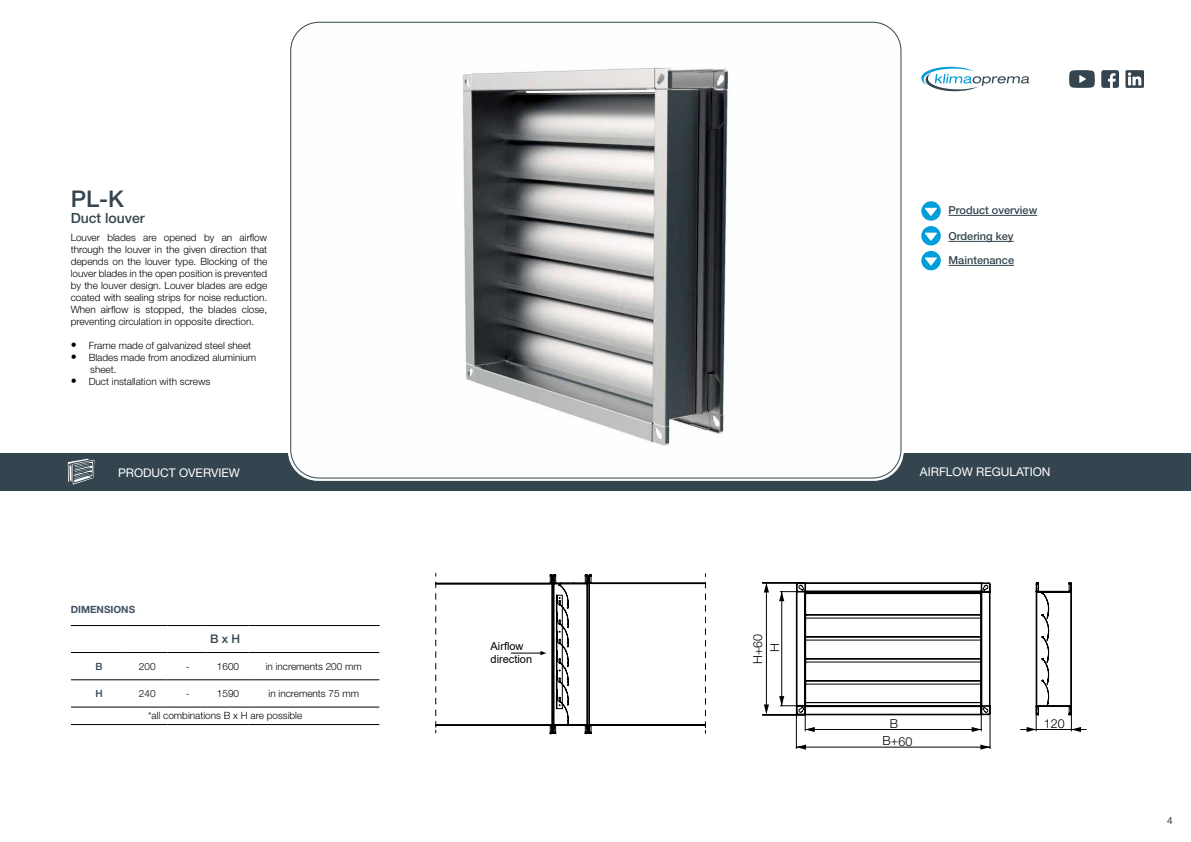
<style>
.page{position:relative;width:1191px;height:842px;background:#fff}
.page>*{position:absolute;margin:0;border:0;box-sizing:border-box;transform-origin:0 0}
.t1{font:500 23px "Helvetica Neue LT Pro";color:#34454f}
.t2{font:500 14px "Helvetica Neue LT Pro";color:#34454f}
.t3{font:300 12.4px "Helvetica Neue LT Pro";color:#000}
.t4{font:12px "Helvetica Neue LT Pro";color:#fff}
.t5{font:500 12px "Helvetica Neue LT Pro";color:#34454f}
.t6{font:500 11px/24px "Helvetica Neue LT Pro";color:#34454f}
.t7{font:11px/13.2px "Arial";color:#000}
.t8{font:300 10px/12px "Helvetica Neue LT Pro";color:#000;text-align:justify}
.t9{font:700 10px "Helvetica Neue LT Pro";color:#425263}
.t10{font:500 10px "Helvetica Neue LT Pro";color:#34454f}
.s1{font-size:12px}
</style>
<div class="page">
<div style="left:0;top:453px;width:1191px;height:37px;background:#34454f"></div>
<svg style="left:1101px;top:70px;width:18px;height:18px"></svg>
<svg style="left:1125px;top:70px;width:19px;height:18px"></svg>
<svg style="left:1069px;top:70px;width:26px;height:18px"></svg>
<hr style="left:948px;top:215px;width:89px;height:1px;background:#34454f">
<hr style="left:948px;top:241px;width:65px;height:1px;background:#34454f">
<hr style="left:948px;top:265px;width:66px;height:1px;background:#34454f">
<svg style="left:921px;top:201px;width:19px;height:44px"></svg>
<svg style="left:921px;top:67px;width:108px;height:24px"></svg>
<svg style="left:921px;top:251px;width:19px;height:19px"></svg>
<svg style="left:67px;top:458px;width:28px;height:27px"></svg>
<hr style="left:1020px;top:729px;width:66px;height:1px;background:#000">
<hr style="left:762px;top:715px;width:43px;height:1px;background:#000">
<div style="left:762px;top:714px;width:43px;height:1px;border:1px solid #000"></div>
<hr style="left:762px;top:583px;width:43px;height:1px;background:#000">
<div style="left:762px;top:582px;width:44px;height:1px;border:1px solid #000"></div>
<hr style="left:796px;top:705px;width:1px;height:43px;background:#000">
<hr style="left:989px;top:706px;width:1px;height:42px;background:#000">
<hr style="left:796px;top:747px;width:194px;height:1px;background:#000">
<hr style="left:766px;top:587px;width:1px;height:123px;background:#000">
<svg style="left:980px;top:744px;width:10px;height:6px"></svg>
<svg style="left:796px;top:744px;width:10px;height:6px"></svg>
<svg style="left:764px;top:704px;width:5px;height:11px"></svg>
<svg style="left:764px;top:583px;width:5px;height:9px"></svg>
<svg style="left:779px;top:582px;width:302px;height:150px"></svg>
<img style="left:291px;top:22px;width:610px;height:456px">
<hr style="left:71px;top:625px;width:56px;height:1px;background:#000">
<hr style="left:127px;top:625px;width:40px;height:1px;background:#000">
<hr style="left:167px;top:625px;width:41px;height:1px;background:#000">
<hr style="left:208px;top:625px;width:40px;height:1px;background:#000">
<hr style="left:248px;top:625px;width:131px;height:1px;background:#000">
<hr style="left:71px;top:652px;width:56px;height:1px;background:#000">
<hr style="left:127px;top:652px;width:40px;height:1px;background:#000">
<hr style="left:167px;top:652px;width:41px;height:1px;background:#000">
<hr style="left:208px;top:652px;width:40px;height:1px;background:#000">
<hr style="left:248px;top:652px;width:131px;height:1px;background:#000">
<hr style="left:71px;top:680px;width:56px;height:1px;background:#000">
<hr style="left:127px;top:680px;width:40px;height:1px;background:#000">
<hr style="left:167px;top:680px;width:41px;height:1px;background:#000">
<hr style="left:208px;top:680px;width:40px;height:1px;background:#000">
<hr style="left:248px;top:680px;width:131px;height:1px;background:#000">
<hr style="left:71px;top:707px;width:56px;height:1px;background:#000">
<hr style="left:71px;top:724px;width:56px;height:1px;background:#000">
<hr style="left:127px;top:724px;width:40px;height:1px;background:#000">
<hr style="left:167px;top:724px;width:41px;height:1px;background:#000">
<hr style="left:208px;top:724px;width:40px;height:1px;background:#000">
<hr style="left:127px;top:707px;width:40px;height:1px;background:#000">
<hr style="left:167px;top:707px;width:41px;height:1px;background:#000">
<hr style="left:208px;top:707px;width:40px;height:1px;background:#000">
<hr style="left:248px;top:707px;width:131px;height:1px;background:#000">
<hr style="left:248px;top:724px;width:131px;height:1px;background:#000">
<svg style="left:435px;top:573px;width:271px;height:161px"></svg>
<h1 class="t1" style="left:71px;top:185px;width:55px">PL-K</h1>
<h2 class="t2" style="left:71px;top:209px;width:76px">Duct louver</h2>
<p class="t8" style="left:71px;top:231px;width:198px">Louver blades are opened by an airflow through the louver in the given direction that depends on the louver type. Blocking of the louver blades in the open position is prevented by the louver design. Louver blades are edge coated with sealing strips for noise reduction.<br>When airflow is stopped, the blades close, preventing circulation in opposite direction.</p>
<p class="t8" style="left:71px;top:339px;width:182px"><span class="s1">•</span> Frame made of galvanized steel sheet</p>
<p class="t8" style="left:90px;top:351px;width:167px;text-indent:-19px"><span class="s1">•</span> Blades made from anodized aluminium sheet.</p>
<p class="t8" style="left:71px;top:375px;width:141px"><span class="s1">•</span> Duct installation with screws</p>
<p class="t6" style="left:948px;top:198px;width:90px">Product overview</p>
<p class="t6" style="left:948px;top:224px;width:67px">Ordering key<br>Maintenance</p>
<p class="t4" style="left:118px;top:465px;width:123px">PRODUCT OVERVIEW</p>
<p class="t4" style="left:920px;top:464px;width:132px">AIRFLOW REGULATION</p>
<p class="t9" style="left:71px;top:603px;width:66px">DIMENSIONS</p>
<p class="t5" style="left:210px;top:632px;width:32px">B x H</p>
<p class="t10" style="left:96px;top:660px;width:9px">B</p>
<p class="t8" style="left:139px;top:660px;width:18px">200</p>
<p class="t8" style="left:186px;top:660px;width:5px">-</p>
<p class="t8" style="left:217px;top:660px;width:24px">1600</p>
<p class="t8" style="left:266px;top:660px;width:98px">in increments 200 mm</p>
<p class="t10" style="left:95px;top:687px;width:9px">H</p>
<p class="t8" style="left:139px;top:687px;width:18px">240</p>
<p class="t8" style="left:186px;top:687px;width:5px">-</p>
<p class="t8" style="left:217px;top:687px;width:24px">1590</p>
<p class="t8" style="left:268px;top:687px;width:92px">in increments 75 mm</p>
<p class="t8" style="left:148px;top:710px;width:156px">*all combinations B x H are possible</p>
<p class="t7" style="left:490px;top:639px;width:43px">Airflow direction</p>
<p class="t3" style="left:750px;top:664px;width:31px;rotate:-90deg">H+60</p>
<p class="t3" style="left:767px;top:652px;width:10px;rotate:-90deg">H</p>
<p class="t3" style="left:889px;top:716px;width:10px">B</p>
<p class="t3" style="left:1043px;top:716px;width:22px">120</p>
<p class="t3" style="left:882px;top:733px;width:31px">B+60</p>
<p class="t8" style="left:1167px;top:814px;width:7px">4</p>
</div>
